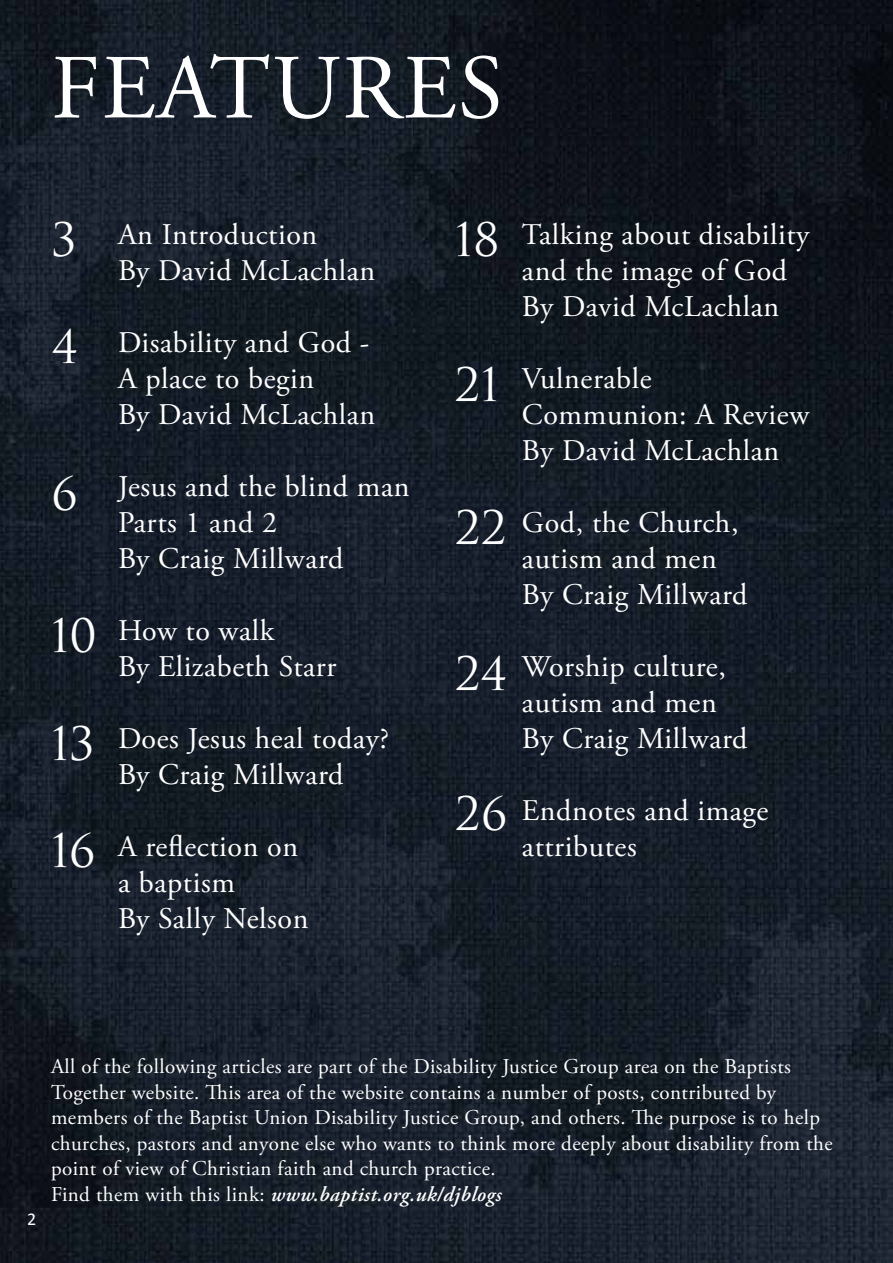
<style>
.page{position:relative;width:893px;height:1263px;background:#fff}
.page>*{position:absolute;margin:0;border:0;box-sizing:border-box;transform-origin:0 0}
.t1{font:91.5px "Adobe Garamond Pro";letter-spacing:.02em;color:#fff}
.t2{font:45px "Trajan Pro 3";color:#fff}
.t3{font:30px/36px "Adobe Garamond Pro";letter-spacing:.02em;color:#fff}
.t4{font:21px/25.5px "Adobe Garamond Pro";letter-spacing:.02em;color:#fff}
.t5{font:18px "Calibri";color:#fff}
.s1{font-weight:600;font-style:italic}
</style>
<div class="page">
<img style="left:0;top:0;width:893px;height:1263px">
<h1 class="t1" style="left:51px;top:33px;width:453px">FEATURES</h1>
<h2 class="t2" style="left:51px;top:209px;width:27px">3</h2>
<p class="t3" style="left:118px;top:217px;width:259px">An Introduction<br>By David McLachlan</p>
<h2 class="t2" style="left:455px;top:209px;width:46px">18</h2>
<p class="t3" style="left:522px;top:217px;width:289px">Talking about disability and the image of God<br>By David McLachlan</p>
<h2 class="t2" style="left:51px;top:316px;width:29px">4</h2>
<p class="t3" style="left:118px;top:325px;width:259px">Disability and God -<br>A place to begin<br>By David McLachlan</p>
<h2 class="t2" style="left:455px;top:354px;width:45px">21</h2>
<p class="t3" style="left:522px;top:361px;width:289px">Vulnerable<br>Communion: A Review<br>By David McLachlan</p>
<h2 class="t2" style="left:51px;top:463px;width:29px">6</h2>
<p class="t3" style="left:118px;top:469px;width:293px">Jesus and the blind man<br>Parts 1 and 2<br>By Craig Millward</p>
<h2 class="t2" style="left:455px;top:497px;width:53px">22</h2>
<p class="t3" style="left:522px;top:505px;width:227px">God, the Church, autism and men<br>By Craig Millward</p>
<h2 class="t2" style="left:51px;top:605px;width:48px">10</h2>
<h2 class="t2" style="left:51px;top:713px;width:45px">13</h2>
<p class="t3" style="left:118px;top:613px;width:220px">How to walk<br>By Elizabeth Starr</p>
<p class="t3" style="left:118px;top:721px;width:273px">Does Jesus heal today?<br>By Craig Millward</p>
<h2 class="t2" style="left:455px;top:642px;width:54px">24</h2>
<p class="t3" style="left:522px;top:649px;width:227px">Worship culture, autism and men<br>By Craig Millward</p>
<h2 class="t2" style="left:51px;top:820px;width:46px">16</h2>
<p class="t3" style="left:118px;top:829px;width:192px">A reflection on a baptism<br>By Sally Nelson</p>
<h2 class="t2" style="left:455px;top:783px;width:54px">26</h2>
<p class="t3" style="left:522px;top:793px;width:248px">Endnotes and image attributes</p>
<p class="t5" style="left:27px;top:1207px;width:11px">2</p>
<p class="t4" style="left:51px;top:1054px;width:783px">All of the following articles are part of the Disability Justice Group area on the Baptists Together website. This area of the website contains a number of posts, contributed by members of the Baptist Union Disability Justice Group, and others. The purpose is to help churches, pastors and anyone else who wants to think more deeply about disability from the point of view of Christian faith and church practice.<br>Find them with this link: <span class="s1">www.baptist.org.uk/djblogs</span></p>
</div>
